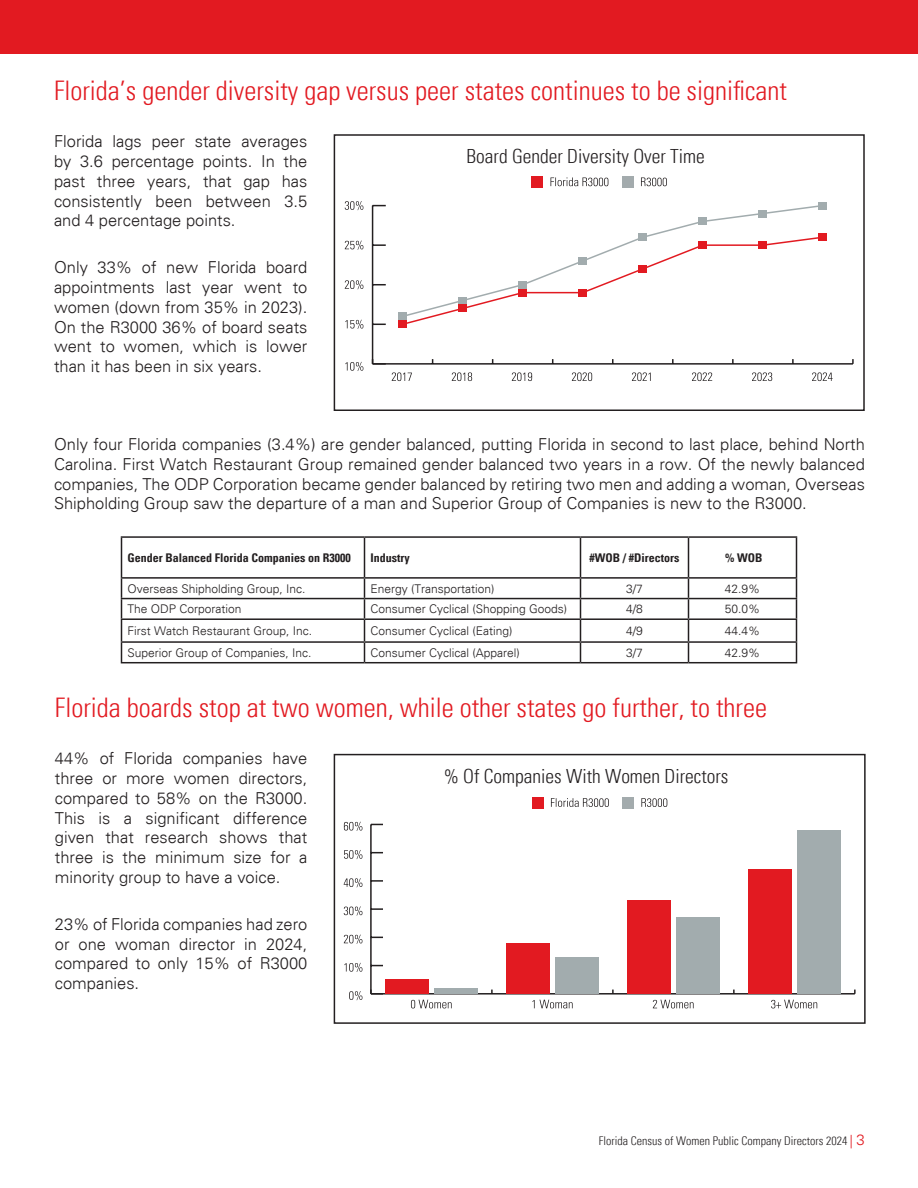
<style>
.page{position:relative;width:918px;height:1188px;background:#fff}
.page>*{position:absolute;margin:0;border:0;box-sizing:border-box;transform-origin:0 0}
.t1{font:300 condensed 27px "Univers";color:#e21a21}
.t2{font:300 condensed 19.5px "Univers";color:#231f20}
.t3{font:300 16.5px/19.8px "Univers";color:#231f20;text-align:justify}
.t4{font:300 12px "Univers";color:#231f20}
.t5{font:700 condensed 12px "Univers";color:#231f20}
.t6{font:300 condensed 12px "Univers";color:#231f20}
.s1{font-stretch:normal;font-size:13.5px;color:#e21a21}
.s2{font-stretch:normal;font-size:15px;color:#e21a21}
</style>
<div class="page">
<div style="left:0;top:0;width:918px;height:54px;background:#e21a21"></div>
<div style="left:334px;top:754px;width:532px;height:270px;border:2px solid #231f20"></div>
<hr style="left:371px;top:993px;width:484px;height:2px;background:#231f20">
<svg style="left:349px;top:991px;width:13px;height:9px"></svg>
<svg style="left:344px;top:963px;width:18px;height:9px"></svg>
<svg style="left:344px;top:935px;width:18px;height:9px"></svg>
<svg style="left:344px;top:906px;width:18px;height:10px"></svg>
<svg style="left:344px;top:878px;width:18px;height:9px"></svg>
<svg style="left:344px;top:850px;width:18px;height:9px"></svg>
<svg style="left:344px;top:822px;width:18px;height:9px"></svg>
<hr style="left:370px;top:824px;width:2px;height:170px;background:#231f20">
<svg style="left:370px;top:990px;width:13px;height:5px"></svg>
<svg style="left:372px;top:908px;width:11px;height:2px"></svg>
<svg style="left:372px;top:880px;width:11px;height:2px"></svg>
<div style="left:434px;top:988px;width:43px;height:6px;background:#a2acae"></div>
<div style="left:555px;top:957px;width:43px;height:37px;background:#a2acae"></div>
<div style="left:676px;top:918px;width:43px;height:76px;background:#a2acae"></div>
<div style="left:797px;top:830px;width:43px;height:164px;background:#a2acae"></div>
<div style="left:385px;top:980px;width:44px;height:14px;background:#e21a21"></div>
<div style="left:506px;top:943px;width:44px;height:51px;background:#e21a21"></div>
<div style="left:627px;top:901px;width:44px;height:93px;background:#e21a21"></div>
<div style="left:748px;top:870px;width:44px;height:124px;background:#e21a21"></div>
<svg style="left:771px;top:1000px;width:46px;height:8px"></svg>
<svg style="left:653px;top:1000px;width:41px;height:8px"></svg>
<svg style="left:532px;top:1000px;width:41px;height:8px"></svg>
<svg style="left:411px;top:1000px;width:41px;height:8px"></svg>
<div style="left:532px;top:797px;width:11px;height:11px;background:#e21a21"></div>
<svg style="left:551px;top:798px;width:58px;height:9px"></svg>
<div style="left:622px;top:797px;width:12px;height:11px;background:#a3abad"></div>
<svg style="left:641px;top:798px;width:26px;height:9px"></svg>
<hr style="left:121px;top:536px;width:243px;height:2px;background:#231f20">
<hr style="left:121px;top:538px;width:1px;height:39px;background:#231f20">
<hr style="left:364px;top:536px;width:216px;height:2px;background:#231f20">
<hr style="left:364px;top:538px;width:1px;height:39px;background:#231f20">
<hr style="left:580px;top:536px;width:108px;height:2px;background:#231f20">
<hr style="left:580px;top:538px;width:1px;height:39px;background:#231f20">
<hr style="left:688px;top:536px;width:109px;height:2px;background:#231f20">
<hr style="left:688px;top:538px;width:1px;height:39px;background:#231f20">
<hr style="left:796px;top:538px;width:1px;height:39px;background:#231f20">
<hr style="left:121px;top:577px;width:243px;height:2px;background:#231f20">
<hr style="left:364px;top:577px;width:216px;height:2px;background:#231f20">
<hr style="left:580px;top:577px;width:108px;height:2px;background:#231f20">
<hr style="left:688px;top:577px;width:109px;height:2px;background:#231f20">
<hr style="left:121px;top:598px;width:243px;height:1px;background:#231f20">
<hr style="left:364px;top:598px;width:216px;height:1px;background:#231f20">
<hr style="left:580px;top:598px;width:108px;height:1px;background:#231f20">
<hr style="left:688px;top:598px;width:109px;height:1px;background:#231f20">
<hr style="left:121px;top:618px;width:243px;height:2px;background:#231f20">
<hr style="left:364px;top:618px;width:216px;height:2px;background:#231f20">
<hr style="left:580px;top:618px;width:108px;height:2px;background:#231f20">
<hr style="left:688px;top:618px;width:109px;height:2px;background:#231f20">
<hr style="left:121px;top:641px;width:243px;height:2px;background:#231f20">
<svg style="left:121px;top:579px;width:1px;height:83px"></svg>
<hr style="left:364px;top:641px;width:216px;height:2px;background:#231f20">
<svg style="left:364px;top:579px;width:1px;height:83px"></svg>
<hr style="left:580px;top:641px;width:108px;height:2px;background:#231f20">
<svg style="left:580px;top:579px;width:1px;height:83px"></svg>
<hr style="left:688px;top:641px;width:109px;height:2px;background:#231f20">
<svg style="left:688px;top:579px;width:1px;height:83px"></svg>
<svg style="left:796px;top:579px;width:1px;height:83px"></svg>
<hr style="left:121px;top:662px;width:243px;height:1px;background:#231f20">
<hr style="left:364px;top:662px;width:216px;height:1px;background:#231f20">
<hr style="left:580px;top:662px;width:108px;height:1px;background:#231f20">
<hr style="left:688px;top:662px;width:109px;height:1px;background:#231f20">
<div style="left:334px;top:134px;width:531px;height:277px;border:2px solid #231f20"></div>
<div style="left:531px;top:176px;width:12px;height:12px;background:#e21a21"></div>
<svg style="left:550px;top:177px;width:58px;height:9px"></svg>
<div style="left:622px;top:176px;width:11px;height:12px;background:#a3abad"></div>
<svg style="left:641px;top:177px;width:26px;height:9px"></svg>
<hr style="left:373px;top:363px;width:480px;height:2px;background:#231f20">
<svg style="left:345px;top:362px;width:18px;height:9px"></svg>
<svg style="left:345px;top:320px;width:18px;height:9px"></svg>
<svg style="left:345px;top:280px;width:18px;height:9px"></svg>
<svg style="left:345px;top:241px;width:18px;height:9px"></svg>
<svg style="left:345px;top:201px;width:18px;height:9px"></svg>
<hr style="left:372px;top:206px;width:1px;height:158px;background:#231f20">
<svg style="left:372px;top:359px;width:14px;height:6px"></svg>
<svg style="left:373px;top:324px;width:13px;height:1px"></svg>
<svg style="left:373px;top:284px;width:13px;height:1px"></svg>
<svg style="left:373px;top:244px;width:13px;height:2px"></svg>
<svg style="left:373px;top:205px;width:13px;height:1px"></svg>
<svg style="left:638px;top:204px;width:187px;height:32px"></svg>
<svg style="left:401px;top:236px;width:418px;height:88px"></svg>
<div style="left:399px;top:313px;width:8px;height:7px;background:#a2acae"></div>
<div style="left:459px;top:297px;width:8px;height:7px;background:#a2acae"></div>
<div style="left:519px;top:281px;width:8px;height:7px;background:#a2acae"></div>
<div style="left:579px;top:257px;width:8px;height:8px;background:#a2acae"></div>
<div style="left:639px;top:234px;width:8px;height:7px;background:#a2acae"></div>
<div style="left:699px;top:218px;width:8px;height:7px;background:#a2acae"></div>
<div style="left:759px;top:210px;width:8px;height:7px;background:#a2acae"></div>
<div style="left:819px;top:202px;width:8px;height:7px;background:#a2acae"></div>
<div style="left:399px;top:321px;width:8px;height:7px;background:#e21a21"></div>
<div style="left:459px;top:305px;width:8px;height:7px;background:#e21a21"></div>
<div style="left:519px;top:289px;width:8px;height:7px;background:#e21a21"></div>
<div style="left:579px;top:289px;width:8px;height:7px;background:#e21a21"></div>
<div style="left:639px;top:265px;width:8px;height:8px;background:#e21a21"></div>
<div style="left:699px;top:241px;width:8px;height:8px;background:#e21a21"></div>
<div style="left:759px;top:241px;width:8px;height:8px;background:#e21a21"></div>
<div style="left:819px;top:234px;width:8px;height:7px;background:#e21a21"></div>
<svg style="left:392px;top:372px;width:20px;height:9px"></svg>
<svg style="left:452px;top:372px;width:20px;height:9px"></svg>
<svg style="left:512px;top:372px;width:20px;height:9px"></svg>
<svg style="left:572px;top:372px;width:20px;height:9px"></svg>
<svg style="left:632px;top:372px;width:19px;height:9px"></svg>
<svg style="left:692px;top:372px;width:20px;height:9px"></svg>
<svg style="left:752px;top:372px;width:20px;height:9px"></svg>
<svg style="left:812px;top:372px;width:21px;height:9px"></svg>
<p class="t1" style="left:54px;top:75px;width:735px">Florida’s gender diversity gap versus peer states continues to be significant</p>
<p class="t3" style="left:54px;top:132px;width:255px">Florida lags peer state averages by 3.6 percentage points. In the past three years, that gap has consistently been between 3.5 and 4 percentage points.</p>
<p class="t3" style="left:54px;top:258px;width:255px">Only 33% of new Florida board appointments last year went to women (down from 35% in 2023).<br>On the R3000 36% of board seats went to women, which is lower than it has been in six years.</p>
<p class="t2" style="left:467px;top:144px;width:240px">Board Gender Diversity Over Time</p>
<p class="t3" style="left:54px;top:434px;width:812px">Only four Florida companies (3.4%) are gender balanced, putting Florida in second to last place, behind North Carolina. First Watch Restaurant Group remained gender balanced two years in a row. Of the newly balanced companies, The ODP Corporation became gender balanced by retiring two men and adding a woman, Overseas Shipholding Group saw the departure of a man and Superior Group of Companies is new to the R3000.</p>
<p class="t5" style="left:128px;top:550px;width:225px">Gender Balanced Florida Companies on R3000</p>
<p class="t5" style="left:370px;top:550px;width:41px">Industry</p>
<p class="t5" style="left:590px;top:550px;width:91px">#WOB / #Directors</p>
<p class="t5" style="left:725px;top:550px;width:39px">% WOB</p>
<p class="t4" style="left:128px;top:581px;width:180px">Overseas Shipholding Group, Inc.</p>
<p class="t4" style="left:370px;top:581px;width:126px">Energy (Transportation)</p>
<p class="t4" style="left:626px;top:581px;width:18px">3/7</p>
<p class="t4" style="left:725px;top:581px;width:37px">42.9%</p>
<p class="t4" style="left:128px;top:602px;width:116px">The ODP Corporation</p>
<p class="t4" style="left:370px;top:602px;width:198px">Consumer Cyclical (Shopping Goods)</p>
<p class="t4" style="left:626px;top:602px;width:18px">4/8</p>
<p class="t4" style="left:725px;top:602px;width:37px">50.0%</p>
<p class="t4" style="left:128px;top:623px;width:186px">First Watch Restaurant Group, Inc.</p>
<p class="t4" style="left:370px;top:623px;width:144px">Consumer Cyclical (Eating)</p>
<p class="t4" style="left:626px;top:623px;width:18px">4/9</p>
<p class="t4" style="left:725px;top:623px;width:37px">44.4%</p>
<p class="t4" style="left:128px;top:645px;width:186px">Superior Group of Companies, Inc.</p>
<p class="t4" style="left:370px;top:645px;width:151px">Consumer Cyclical (Apparel)</p>
<p class="t4" style="left:626px;top:645px;width:18px">3/7</p>
<p class="t4" style="left:725px;top:645px;width:37px">42.9%</p>
<p class="t1" style="left:55px;top:692px;width:714px">Florida boards stop at two women, while other states go further, to three</p>
<p class="t3" style="left:55px;top:749px;width:254px">44% of Florida companies have three or more women directors, compared to 58% on the R3000.<br>This is a significant difference given that research shows that three is the minimum size for a minority group to have a voice.</p>
<p class="t3" style="left:55px;top:914px;width:254px">23% of Florida companies had zero or one woman director in 2024, compared to only 15% of R3000 companies.</p>
<p class="t2" style="left:444px;top:765px;width:286px">% Of Companies With Women Directors</p>
<p class="t6" style="left:599px;top:1133px;width:267px">Florida Census of Women Public Company Directors 2024 <span class="s1">|</span> <span class="s2">3</span></p>
</div>
